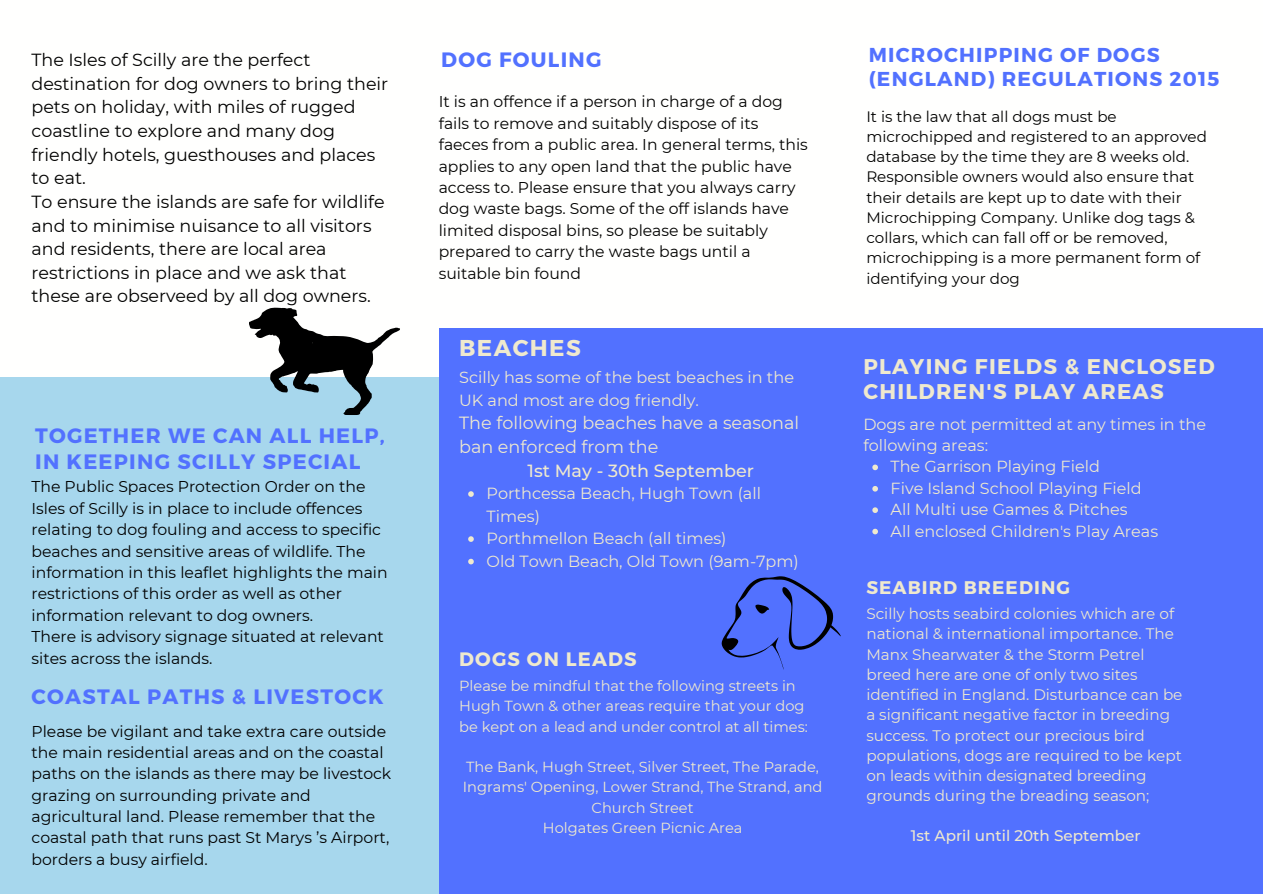
<style>
.page{position:relative;width:1263px;height:894px;background:#fff}
.page>*{position:absolute;margin:0;border:0;box-sizing:border-box;transform-origin:0 0}
.t1{font:700 22.8px "Montserrat";letter-spacing:.06em;color:#efe9ce}
.t2{font:700 21.3px/25.8px "Montserrat";letter-spacing:.06em;color:#efe9ce}
.t3{font:700 20.85px/25.8px "Montserrat";letter-spacing:.06em;color:#5271ff}
.t4{font:700 20.7px "Montserrat";letter-spacing:.06em;color:#5271ff}
.t5{font:700 20.1px/24.8px "Montserrat";letter-spacing:.06em;color:#5271ff}
.t6{font:700 19.35px "Montserrat";letter-spacing:.06em;color:#efe9ce}
.t7{font:700 18.3px "Montserrat";letter-spacing:.06em;color:#efe9ce}
.t8{font:17.55px/23.5px "Montserrat";color:#000}
.t9{font:17.55px/23.5px "Montserrat";color:#efe9ce}
.t10{font:500 17.55px "Montserrat";color:#efe9ce}
.t11{font:16.05px/22.5px "Montserrat";color:#efe9ce}
.t12{font:15.6px/21.3px "Montserrat";color:#000}
.t13{font:15.15px/20.2px "Montserrat";color:#efe9ce}
.t14{font:15.15px/20.2px "Montserrat";color:#000}
.t15{font:500 15.15px "Montserrat";color:#efe9ce}
.t16{font:14.55px/20.2px "Montserrat";color:#efe9ce}
</style>
<div class="page">
<div style="left:0;top:378px;width:460px;height:515px;background:#a7d7ed"></div>
<div style="left:439px;top:328px;width:824px;height:565px;background:#5271ff"></div>
<svg style="left:722px;top:576px;width:119px;height:93px"></svg>
<svg style="left:246px;top:307px;width:155px;height:108px"></svg>
<svg style="left:468px;top:491px;width:6px;height:5px"></svg>
<svg style="left:468px;top:536px;width:6px;height:5px"></svg>
<svg style="left:468px;top:558px;width:6px;height:6px"></svg>
<svg style="left:872px;top:464px;width:6px;height:6px"></svg>
<svg style="left:872px;top:486px;width:6px;height:5px"></svg>
<svg style="left:872px;top:507px;width:6px;height:6px"></svg>
<svg style="left:872px;top:528px;width:6px;height:6px"></svg>
<p class="t8" style="left:32px;top:48px;width:358px">The Isles of Scilly are the perfect destination for dog owners to bring their pets on holiday, with miles of rugged coastline to explore and many dog friendly hotels, guesthouses and places to eat.</p>
<p class="t8" style="left:32px;top:190px;width:355px">To ensure the islands are safe for wildlife and to minimise nuisance to all visitors and residents, there are local area restrictions in place and we ask that these are observeed by all dog owners.</p>
<p class="t3" style="left:35px;top:421px;width:351px">TOGETHER WE CAN ALL HELP,<br>IN KEEPING SCILLY SPECIAL</p>
<p class="t12" style="left:32px;top:476px;width:358px">The Public Spaces Protection Order on the Isles of Scilly is in place to include offences relating to dog fouling and access to specific beaches and sensitive areas of wildlife. The information in this leaflet highlights the main restrictions of this order as well as other information relevant to dog owners.</p>
<p class="t12" style="left:32px;top:625px;width:354px">There is advisory signage situated at relevant sites across the islands.</p>
<p class="t3" style="left:32px;top:682px;width:353px">COASTAL PATHS &amp; LIVESTOCK</p>
<p class="t12" style="left:32px;top:720px;width:361px">Please be vigilant and take extra care outside the main residential areas and on the coastal paths on the islands as there may be livestock grazing on surrounding private and agricultural land. Please remember that the coastal path that runs past St Marys ’s Airport, borders a busy airfield.</p>
<p class="t4" style="left:441px;top:46px;width:162px">DOG FOULING</p>
<p class="t12" style="left:439px;top:91px;width:371px">It is an offence if a person in charge of a dog fails to remove and suitably dispose of its faeces from a public area. In general terms, this applies to any open land that the public have access to. Please ensure that you always carry dog waste bags. Some of the off islands have limited disposal bins, so please be suitably prepared to carry the waste bags until a suitable bin found</p>
<p class="t1" style="left:459px;top:332px;width:123px">BEACHES</p>
<p class="t11" style="left:459px;top:366px;width:336px">Scilly has some of the best beaches in the<br>UK and most are dog friendly.</p>
<p class="t9" style="left:459px;top:411px;width:342px">The following beaches have a seasonal ban enforced from the</p>
<p class="t10" style="left:527px;top:459px;width:228px">1st May - 30th September</p>
<p class="t11" style="left:486px;top:482px;width:276px">Porthcessa Beach, Hugh Town (all<br>Times)</p>
<p class="t11" style="left:486px;top:527px;width:241px">Porthmellon Beach (all times)</p>
<p class="t11" style="left:486px;top:549px;width:314px">Old Town Beach, Old Town (9am-7pm)</p>
<p class="t6" style="left:459px;top:646px;width:179px">DOGS ON LEADS</p>
<p class="t16" style="left:459px;top:675px;width:350px">Please be mindful that the following streets in<br>Hugh Town &amp; other areas require that your dog be kept on a lead and under control at all times:</p>
<p class="t16" style="left:463px;top:756px;width:361px;text-align:center">The Bank, Hugh Street, Silver Street, The Parade,<br>Ingrams' Opening, Lower Strand, The Strand, and<br>Church Street</p>
<p class="t16" style="left:543px;top:817px;width:201px">Holgates Green Picnic Area</p>
<p class="t5" style="left:869px;top:41px;width:352px">MICROCHIPPING OF DOGS (ENGLAND) REGULATIONS 2015</p>
<p class="t14" style="left:866px;top:106px;width:342px">It is the law that all dogs must be microchipped and registered to an approved database by the time they are 8 weeks old.<br>Responsible owners would also ensure that their details are kept up to date with their Microchipping Company. Unlike dog tags &amp; collars, which can fall off or be removed, microchipping is a more permanent form of identifying your dog</p>
<p class="t2" style="left:863px;top:352px;width:353px">PLAYING FIELDS &amp; ENCLOSED<br>CHILDREN'S PLAY AREAS</p>
<p class="t11" style="left:863px;top:413px;width:344px;line-height:21.3px">Dogs are not permitted at any times in the following areas:</p>
<p class="t11" style="left:891px;top:455px;width:211px">The Garrison Playing Field</p>
<p class="t11" style="left:891px;top:476px;width:253px">Five Island School Playing Field</p>
<p class="t11" style="left:891px;top:498px;width:239px">All Multi use Games &amp; Pitches</p>
<p class="t11" style="left:891px;top:519px;width:269px">All enclosed Children's Play Areas</p>
<p class="t7" style="left:866px;top:575px;width:205px">SEABIRD BREEDING</p>
<p class="t13" style="left:866px;top:603px;width:318px">Scilly hosts seabird colonies which are of national &amp; international importance. The Manx Shearwater &amp; the Storm Petrel breed here are one of only two sites identified in England. Disturbance can be a significant negative factor in breeding success. To protect our precious bird populations, dogs are required to be kept on leads within designated breeding grounds during the breading season;</p>
<p class="t15" style="left:911px;top:825px;width:231px">1st April until 20th September</p>
</div>
